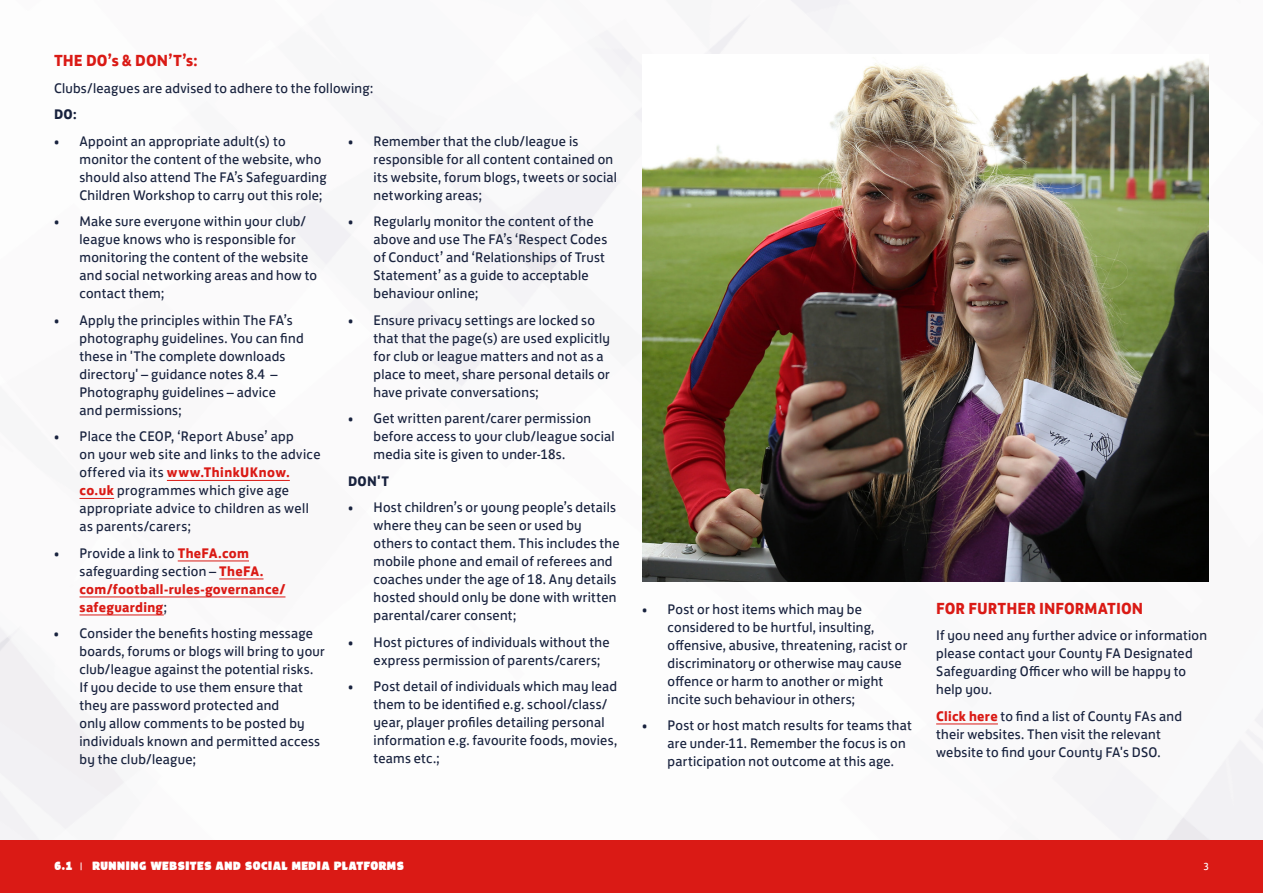
<style>
.page{position:relative;width:1263px;height:893px;background:#fff}
.page>*{position:absolute;margin:0;border:0;box-sizing:border-box;transform-origin:0 0}
.t1{font:700 16.5px "FS Jack";letter-spacing:.005em;color:#da1a15}
.t2{font:14.25px/18px "FS Jack";letter-spacing:.02em;color:#18223e}
.t3{font:700 14.25px/18px "FS Jack";letter-spacing:.02em;color:#da1a15}
.t4{font:700 14.25px "FS Jack";color:#18223e}
.t5{font:10.5px "FA Brush";letter-spacing:.03em;color:#fff}
.t6{font:10.5px "FS Jack";color:#fff}
.s1{font-weight:700;color:#da1a15}
.s2{font-weight:400;color:#18223e}
.s3{font-family:"FS Jack"}
</style>
<div class="page">
<img style="left:0;top:0;width:1263px;height:840px">
<img style="left:642px;top:54px;width:567px;height:527px">
<hr style="left:167px;top:480px;width:123px;height:1px;background:#da1a15">
<hr style="left:80px;top:498px;width:34px;height:1px;background:#da1a15">
<hr style="left:178px;top:561px;width:71px;height:1px;background:#da1a15">
<hr style="left:219px;top:579px;width:45px;height:1px;background:#da1a15">
<hr style="left:80px;top:597px;width:205px;height:1px;background:#da1a15">
<hr style="left:80px;top:615px;width:84px;height:1px;background:#da1a15">
<hr style="left:936px;top:724px;width:62px;height:1px;background:#da1a15">
<div style="left:0;top:840px;width:1263px;height:53px;background:#da1a15"></div>
<p class="t1" style="left:54px;top:47px;width:145px">THE DO’s &amp; DON’T’s:</p>
<p class="t2" style="left:54px;top:78px;width:321px">Clubs/leagues are advised to adhere to the following:</p>
<p class="t4" style="left:54px;top:103px;width:24px">DO:</p>
<p class="t2" style="left:80px;top:131px;width:249px;text-indent:-26px">• Appoint an appropriate adult(s) to monitor the content of the website, who should also attend The FA’s Safeguarding Children Workshop to carry out this role;</p>
<p class="t2" style="left:80px;top:211px;width:239px;text-indent:-26px">• Make sure everyone within your club/ league knows who is responsible for monitoring the content of the website and social networking areas and how to contact them;</p>
<p class="t2" style="left:80px;top:310px;width:226px;text-indent:-26px">• Apply the principles within The FA’s photography guidelines. You can find these in 'The complete downloads directory' – guidance notes 8.4 –<br>Photography guidelines – advice<br>and permissions;</p>
<p class="t2" style="left:80px;top:426px;width:243px;text-indent:-26px">• Place the CEOP, ‘Report Abuse’ app<br>on your web site and links to the advice offered via its <span class="s1">www.ThinkUKnow. co.uk</span> programmes which give age appropriate advice to children as well as parents/carers;</p>
<p class="t3" style="left:80px;top:543px;width:207px;text-indent:-26px"><span class="s2">• Provide a link to</span> TheFA.com <span class="s2">safeguarding section –</span> TheFA. com/football-rules-governance/ safeguarding<span class="s2">;</span></p>
<p class="t2" style="left:79px;top:623px;width:247px;text-indent:-26px">• Consider the benefits hosting message boards, forums or blogs will bring to your club/league against the potential risks.<br>If you decide to use them ensure that they are password protected and<br>only allow comments to be posted by individuals known and permitted access by the club/league;</p>
<p class="t2" style="left:374px;top:131px;width:245px;text-indent:-26px">• Remember that the club/league is responsible for all content contained on its website, forum blogs, tweets or social networking areas;</p>
<p class="t2" style="left:374px;top:211px;width:235px;text-indent:-26px">• Regularly monitor the content of the above and use The FA’s ‘Respect Codes of Conduct’ and ‘Relationships of Trust Statement’ as a guide to acceptable behaviour online;</p>
<p class="t2" style="left:374px;top:310px;width:238px;text-indent:-26px">• Ensure privacy settings are locked so that that the page(s) are used explicitly for club or league matters and not as a place to meet, share personal details or have private conversations;</p>
<p class="t2" style="left:374px;top:408px;width:243px;text-indent:-26px">• Get written parent/carer permission before access to your club/league social media site is given to under-18s.</p>
<p class="t4" style="left:348px;top:469px;width:43px">DON'T</p>
<p class="t2" style="left:374px;top:497px;width:248px;text-indent:-26px">• Host children’s or young people’s details where they can be seen or used by others to contact them. This includes the mobile phone and email of referees and coaches under the age of 18. Any details hosted should only be done with written parental/carer consent;</p>
<p class="t2" style="left:374px;top:632px;width:238px;text-indent:-26px">• Host pictures of individuals without the express permission of parents/carers;</p>
<p class="t2" style="left:374px;top:676px;width:245px;text-indent:-26px">• Post detail of individuals which may lead them to be identified e.g. school/class/ year, player profiles detailing personal information e.g. favourite foods, movies, teams etc.;</p>
<p class="t2" style="left:668px;top:599px;width:241px;text-indent:-26px">• Post or host items which may be considered to be hurtful, insulting, offensive, abusive, threatening, racist or discriminatory or otherwise may cause offence or harm to another or might incite such behaviour in others;</p>
<p class="t2" style="left:668px;top:715px;width:246px;text-indent:-26px">• Post or host match results for teams that are under-11. Remember the focus is on participation not outcome at this age.</p>
<p class="t1" style="left:936px;top:594px;width:209px">FOR FURTHER INFORMATION</p>
<p class="t2" style="left:936px;top:625px;width:272px">If you need any further advice or information please contact your County FA Designated Safeguarding Officer who will be happy to help you.</p>
<p class="t2" style="left:936px;top:706px;width:247px"><span class="s1">Click here</span> to find a list of County FAs and their websites. Then visit the relevant website to find your County FA's DSO.</p>
<p class="t5" style="left:54px;top:862px;width:352px">6.1 <span class="s3">|</span> RUNNING WEBSITES AND SOCIAL MEDIA PLATFORMS</p>
<p class="t6" style="left:1203px;top:858px;width:7px">3</p>
</div>
